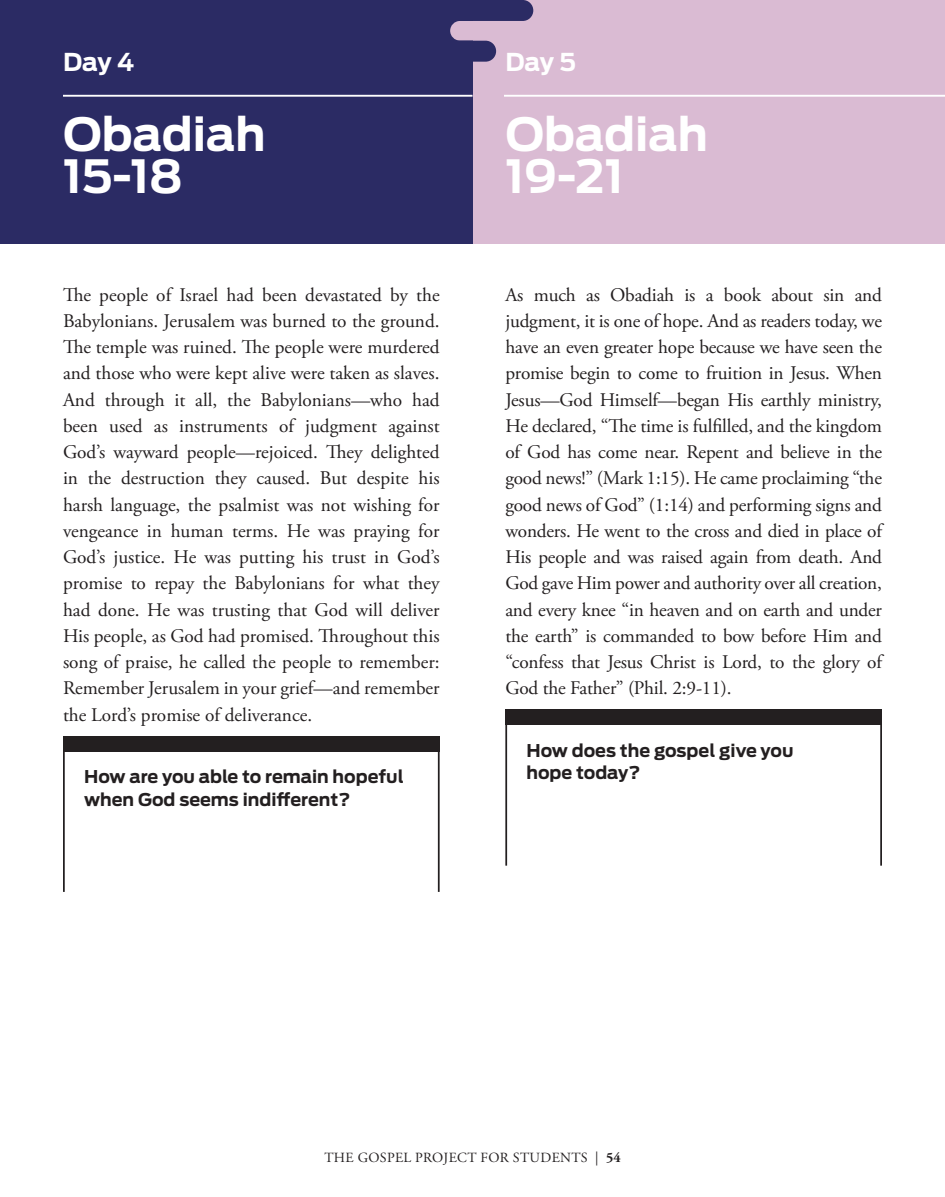
<style>
.page{position:relative;width:945px;height:1197px;background:#fff}
.page>*{position:absolute;margin:0;border:0;box-sizing:border-box;transform-origin:0 0}
.header_largest_left{font:700 45.5px/42px "Antenna";color:#fff}
.header_smallest_left{font:700 24.5px "Antenna";letter-spacing:-.01em;color:#fff}
.body_devo{font:19.25px/26.2px "Adobe Garamond Pro";letter-spacing:-.01em;color:#231f20;text-align:justify}
.question_devos{font:700 17.5px/22.8px "Antenna";color:#231f20}
.t1{font:14px "Adobe Garamond Pro";letter-spacing:.025em;color:#231f20}
.s1{font-weight:700}
</style>
<div class="page">
<div style="left:473px;top:0;width:472px;height:244px;background:#dabbd3"></div>
<div style="left:0;top:0;width:473px;height:244px;background:#2b2b64"></div>
<div style="left:450px;top:21px;width:67px;height:20px;background:#dabbd3;border-radius:10px"></div>
<div style="left:309px;top:41px;width:187px;height:21px;background:#2b2b64;border-radius:10px"></div>
<div style="left:346px;top:0;width:187px;height:21px;background:#2b2b64;border-radius:10px"></div>
<div style="left:64px;top:736px;width:376px;height:15px;background:#231f20"></div>
<hr style="left:63px;top:736px;width:2px;height:156px;background:#231f20">
<hr style="left:438px;top:736px;width:2px;height:156px;background:#231f20">
<hr style="left:63px;top:95px;width:409px;height:2px;background:#fff">
<div style="left:506px;top:710px;width:376px;height:15px;background:#231f20"></div>
<hr style="left:505px;top:710px;width:2px;height:156px;background:#231f20">
<hr style="left:880px;top:710px;width:2px;height:156px;background:#231f20">
<hr style="left:504px;top:95px;width:441px;height:2px;background:#fff">
<p class="header_smallest_left" style="left:63px;top:48px;width:73px">Day 4</p>
<p class="header_largest_left" style="left:63px;top:114px;width:204px">Obadiah<br>15-18</p>
<p class="body_devo" style="left:63px;top:282px;width:378px">The people of Israel had been devastated by the Babylonians. Jerusalem was burned to the ground.<br>The temple was ruined. The people were murdered and those who were kept alive were taken as slaves.<br>And through it all, the Babylonians—who had been used as instruments of judgment against God’s wayward people—rejoiced. They delighted in the destruction they caused. But despite his harsh language, the psalmist was not wishing for vengeance in human terms. He was praying for God’s justice. He was putting his trust in God’s promise to repay the Babylonians for what they had done. He was trusting that God will deliver His people, as God had promised. Throughout this song of praise, he called the people to remember:<br>Remember Jerusalem in your grief—and remember the Lord’s promise of deliverance.</p>
<p class="question_devos" style="left:84px;top:765px;width:321px">How are you able to remain hopeful when God seems indifferent?</p>
<p class="header_smallest_left" style="left:505px;top:48px;width:72px">Day 5</p>
<p class="header_largest_left" style="left:505px;top:114px;width:204px">Obadiah<br>19-21</p>
<p class="body_devo" style="left:505px;top:282px;width:378px">As much as Obadiah is a book about sin and judgment, it is one of hope. And as readers today, we have an even greater hope because we have seen the promise begin to come to fruition in Jesus. When Jesus—God Himself—began His earthly ministry, He declared, “The time is fulfilled, and the kingdom of God has come near. Repent and believe in the good news!” (Mark 1:15). He came proclaiming “the good news of God” (1:14) and performing signs and wonders. He went to the cross and died in place of His people and was raised again from death. And God gave Him power and authority over all creation, and every knee “in heaven and on earth and under the earth” is commanded to bow before Him and “confess that Jesus Christ is Lord, to the glory of God the Father” (Phil. 2:9-11).</p>
<p class="question_devos" style="left:526px;top:739px;width:269px">How does the gospel give you hope today?</p>
<p class="t1" style="left:324px;top:1150px;width:298px">THE GOSPEL PROJECT FOR STUDENTS | <span class="s1">54</span></p>
</div>
